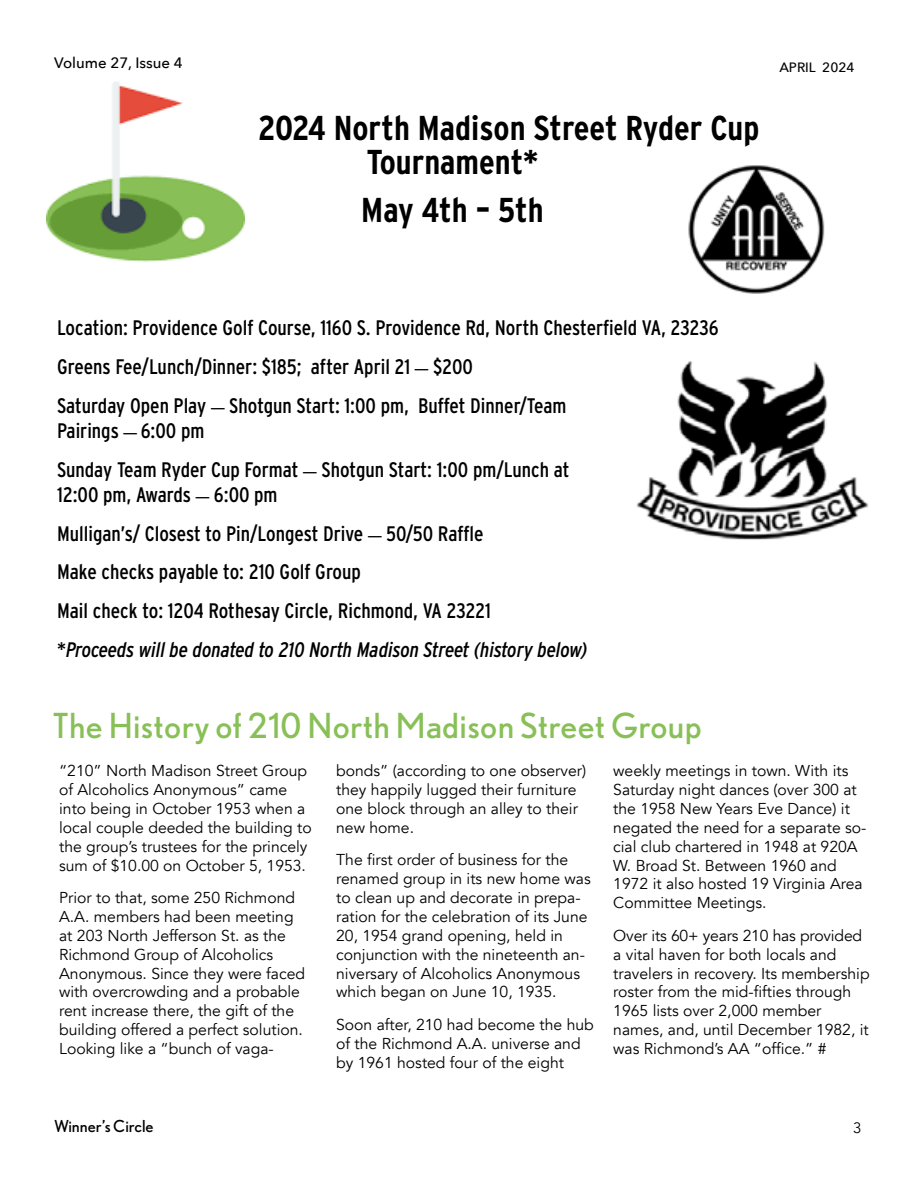
<style>
.page{position:relative;width:918px;height:1188px;background:#fff}
.page>*{position:absolute;margin:0;border:0;box-sizing:border-box;transform-origin:0 0}
.t1{font:700 34.5px/34.5px "Interstate Condensed";color:#000}
.t2{font:34.5px "Nobel";letter-spacing:.01em;color:#88c057}
.t3{font:21px/38.7px "Interstate Condensed";color:#000}
.t4{font:16.5px "Nobel";color:#000}
.t5{font:15.75px/18.9px "Avenir";color:#000}
.t6{font:500 15px "Avenir Next";color:#000}
.t7{font:15px "Avenir";color:#000}
.t8{font:500 13.5px "Avenir Next";color:#000}
.s1{font-family:"Mr Eaves Mod OT";font-weight:700}
.s2{font-style:italic}
</style>
<div class="page">
<img style="left:688px;top:165px;width:137px;height:128px">
<img style="left:636px;top:361px;width:233px;height:179px">
<img style="left:46px;top:82px;width:198px;height:180px">
<p class="t6" style="left:54px;top:50px;width:130px">Volume 27, Issue 4</p>
<h1 class="t1" style="left:367px;top:110px;width:394px;text-indent:-109px">2024 North Madison Street Ryder Cup<br>Tournament*</h1>
<h1 class="t1" style="left:361px;top:193px;width:184px">May 4th – 5th</h1>
<p class="t8" style="left:779px;top:56px;width:77px">APRIL 2024</p>
<h2 class="t3" style="left:57px;top:309px;width:663px">Location: Providence Golf Course, 1160 S. Providence Rd, North Chesterfield VA, 23236<br>Greens Fee/Lunch/Dinner: $185; after April 21 <span class="s1">—</span> $200<br>Saturday Open Play <span class="s1">—</span> Shotgun Start: 1:00 pm, Buffet Dinner/Team</h2>
<h2 class="t3" style="left:57px;top:411px;width:514px">Pairings <span class="s1">—</span> 6:00 pm<br>Sunday Team Ryder Cup Format <span class="s1">—</span> Shotgun Start: 1:00 pm/Lunch at</h2>
<p class="t3" style="left:57px;top:475px;width:533px">12:00 pm, Awards <span class="s1">—</span> 6:00 pm<br>Mulligan’s/ Closest to Pin/Longest Drive <span class="s1">—</span> 50/50 Raffle<br>Make checks payable to: 210 Golf Group<br>Mail check to: 1204 Rothesay Circle, Richmond, VA 23221<br>*<span class="s2">Proceeds will be donated to 210 North Madison Street (history below)</span></p>
<h1 class="t2" style="left:52px;top:706px;width:651px">The History of 210 North Madison Street Group</h1>
<p class="t5" style="left:59px;top:761px;width:254px">“210” North Madison Street Group of Alcoholics Anonymous” came into being in October 1953 when a local couple deeded the building to the group’s trustees for the princely sum of $10.00 on October 5, 1953.</p>
<p class="t5" style="left:59px;top:888px;width:247px">Prior to that, some 250 Richmond<br>A.A. members had been meeting at 203 North Jefferson St. as the<br>Richmond Group of Alcoholics<br>Anonymous. Since they were faced with overcrowding and a probable rent increase there, the gift of the building offered a perfect solution.<br>Looking like a “bunch of vaga-</p>
<p class="t4" style="left:54px;top:1116px;width:101px">Winner’s Circle</p>
<p class="t5" style="left:336px;top:761px;width:252px">bonds” (according to one observer) they happily lugged their furniture one block through an alley to their new home.</p>
<p class="t5" style="left:336px;top:851px;width:256px">The first order of business for the renamed group in its new home was to clean up and decorate in prepa&shy;ration for the celebration of its June 20, 1954 grand opening, held in conjunction with the nineteenth an&shy;niversary of Alcoholics Anonymous which began on June 10, 1935.</p>
<p class="t5" style="left:336px;top:1015px;width:259px">Soon after, 210 had become the hub of the Richmond A.A. universe and by 1961 hosted four of the eight</p>
<p class="t5" style="left:613px;top:761px;width:255px">weekly meetings in town. With its<br>Saturday night dances (over 300 at the 1958 New Years Eve Dance) it negated the need for a separate so&shy;cial club chartered in 1948 at 920A<br>W. Broad St. Between 1960 and<br>1972 it also hosted 19 Virginia Area<br>Committee Meetings.</p>
<p class="t5" style="left:613px;top:926px;width:258px">Over its 60+ years 210 has provided a vital haven for both locals and travelers in recovery. Its membership roster from the mid-fifties through 1965 lists over 2,000 member names, and, until December 1982, it was Richmond’s AA “office.” #</p>
<p class="t7" style="left:853px;top:1119px;width:10px">3</p>
</div>
